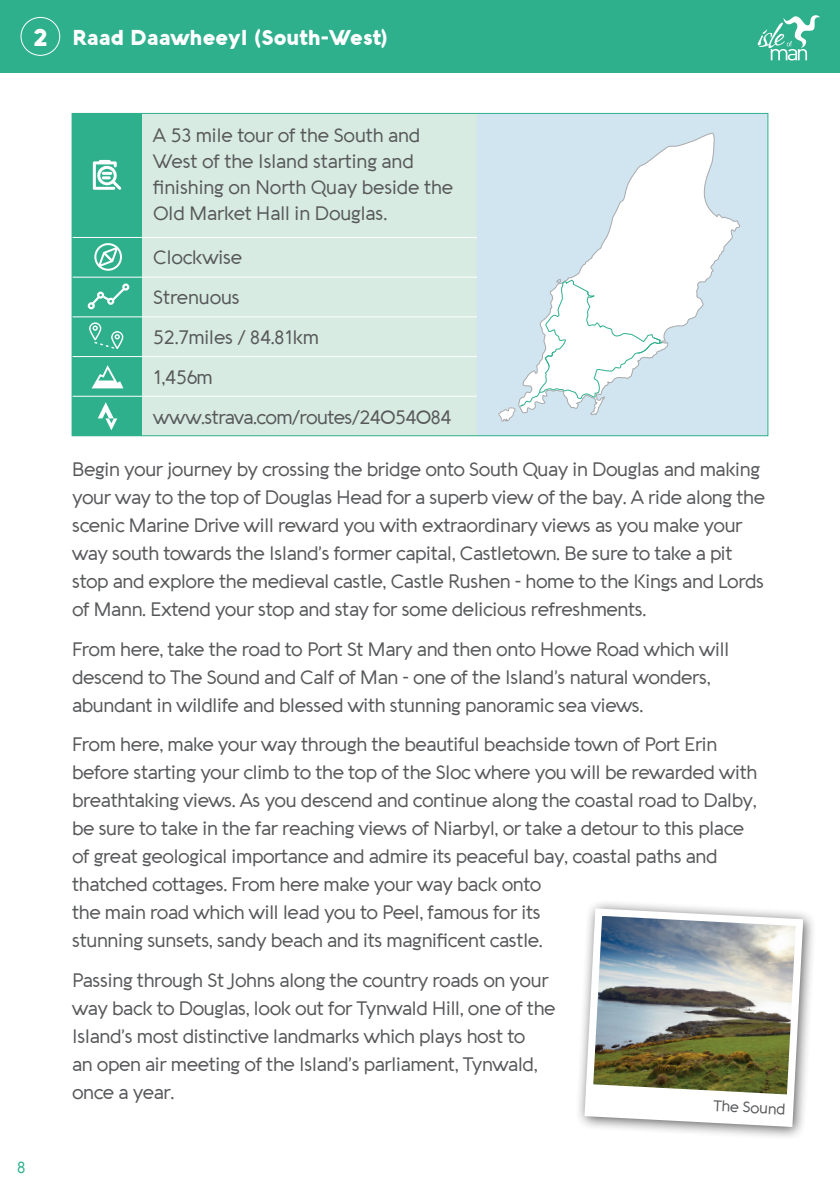
<style>
.page{position:relative;width:840px;height:1191px;background:#fff}
.page>*{position:absolute;margin:0;border:0;box-sizing:border-box;transform-origin:0 0}
.t1{font:900 24px "Aquawax";color:#fff}
.t2{font:900 21px "Aquawax";color:#fff}
.t3{font:19px/28px "Aquawax";letter-spacing:-.025em;color:#57585a}
.t4{font:16px "Aquawax";color:#2fb08d}
.t5{font:15px "Aquawax";color:#57585a}
</style>
<div class="page">
<div style="left:476px;top:113px;width:291px;height:322px;background:#d0e5ef"></div>
<div style="left:0;top:0;width:839px;height:73px;background:#2fb08d"></div>
<div style="left:72px;top:113px;width:404px;height:323px;background:#d7ebe2"></div>
<div style="left:72px;top:113px;width:70px;height:323px;background:#2fb08d"></div>
<svg style="left:89px;top:322px;width:34px;height:27px"></svg>
<svg style="left:92px;top:365px;width:31px;height:23px"></svg>
<svg style="left:98px;top:402px;width:19px;height:28px"></svg>
<svg style="left:93px;top:160px;width:28px;height:30px"></svg>
<svg style="left:94px;top:243px;width:28px;height:28px"></svg>
<div style="left:88px;top:302px;width:7px;height:7px;border:2px solid #fff;border-radius:50%"></div>
<div style="left:122px;top:283px;width:7px;height:7px;border:2px solid #fff;border-radius:50%"></div>
<svg style="left:89px;top:286px;width:38px;height:21px"></svg>
<svg style="left:567px;top:133px;width:172px;height:217px"></svg>
<svg style="left:498px;top:279px;width:164px;height:142px"></svg>
<hr style="left:72px;top:237px;width:404px;height:1px;background:#fff">
<hr style="left:72px;top:277px;width:404px;height:1px;background:#fff">
<hr style="left:72px;top:316px;width:404px;height:1px;background:#fff">
<hr style="left:72px;top:356px;width:404px;height:1px;background:#fff">
<hr style="left:72px;top:396px;width:404px;height:1px;background:#fff">
<div style="left:574px;top:898px;width:242px;height:242px;background:#231f20;opacity:.75"></div>
<img style="left:580px;top:904px;width:226px;height:226px">
<div style="left:20px;top:17px;width:40px;height:39px;border:1px solid #fff;border-radius:50%"></div>
<svg style="left:757px;top:15px;width:62px;height:45px"></svg>
<p class="t1" style="left:33px;top:21px;width:16px">2</p>
<p class="t2" style="left:72px;top:23px;width:317px">Raad Daawheeyl (South-West)</p>
<p class="t4" style="left:17px;top:1157px;width:10px">8</p>
<p class="t3" style="left:153px;top:122px;width:301px;line-height:26px">A 53 mile tour of the South and<br>West of the Island starting and finishing on North Quay beside the<br>Old Market Hall in Douglas.</p>
<p class="t3" style="left:153px;top:238px;width:299px;line-height:39.8px">Clockwise<br>Strenuous<br>52.7miles / 84.81km<br>1,456m www.strava.com/routes/24054084</p>
<p class="t3" style="left:72px;top:455px;width:694px">Begin your journey by crossing the bridge onto South Quay in Douglas and making your way to the top of Douglas Head for a superb view of the bay. A ride along the scenic Marine Drive will reward you with extraordinary views as you make your way south towards the Island’s former capital, Castletown. Be sure to take a pit stop and explore the medieval castle, Castle Rushen - home to the Kings and Lords of Mann. Extend your stop and stay for some delicious refreshments.</p>
<p class="t3" style="left:72px;top:635px;width:658px">From here, take the road to Port St Mary and then onto Howe Road which will descend to The Sound and Calf of Man - one of the Island’s natural wonders, abundant in wildlife and blessed with stunning panoramic sea views.</p>
<p class="t3" style="left:72px;top:730px;width:686px">From here, make your way through the beautiful beachside town of Port Erin before starting your climb to the top of the Sloc where you will be rewarded with breathtaking views. As you descend and continue along the coastal road to Dalby, be sure to take in the far reaching views of Niarbyl, or take a detour to this place of great geological importance and admire its peaceful bay, coastal paths and thatched cottages. From here make your way back onto<br>the main road which will lead you to Peel, famous for its<br>stunning sunsets, sandy beach and its magnificent castle.</p>
<p class="t3" style="left:72px;top:965px;width:485px">Passing through St Johns along the country roads on your way back to Douglas, look out for Tynwald Hill, one of the Island’s most distinctive landmarks which plays host to<br>an open air meeting of the Island’s parliament, Tynwald, once a year.</p>
<p class="t5" style="left:713px;top:1096px;width:74px;rotate:3deg">The Sound</p>
</div>
